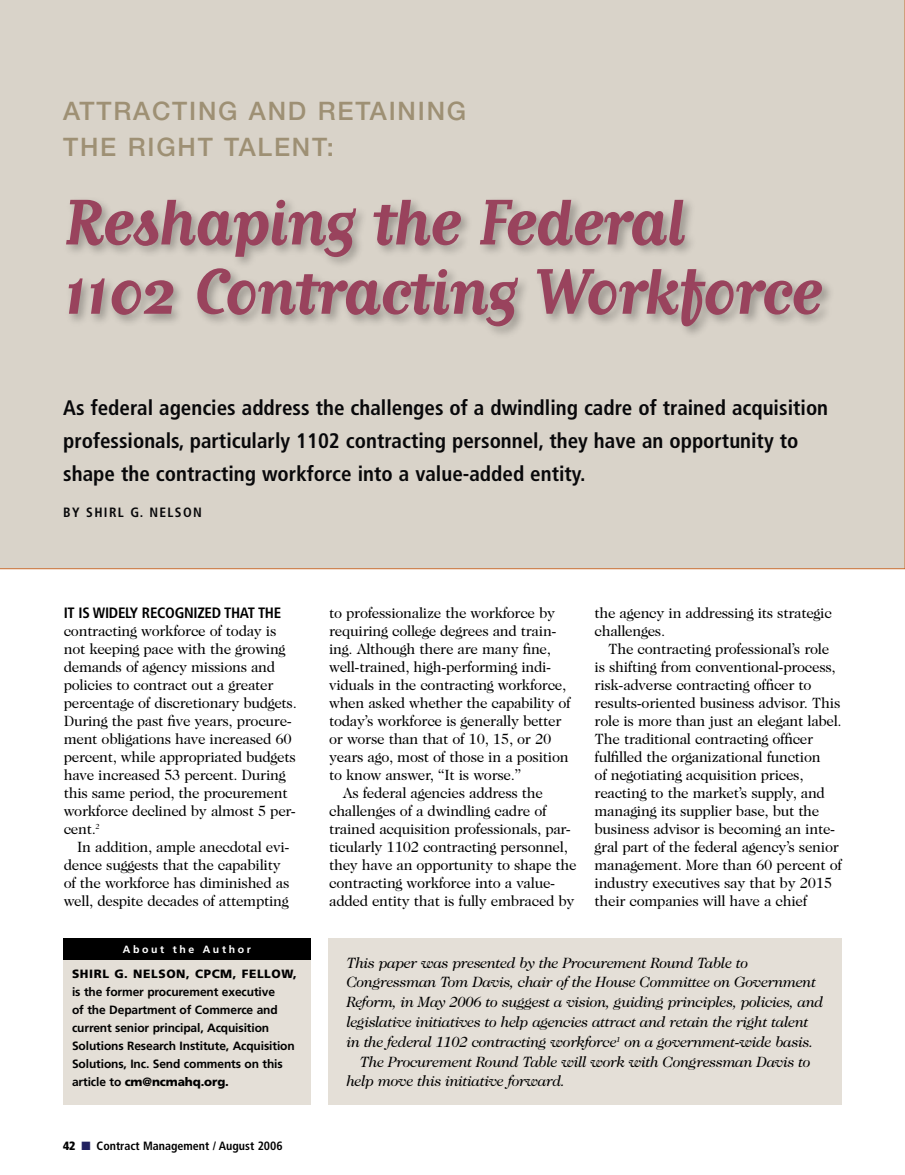
<style>
.page{position:relative;width:905px;height:1175px;background:#fff}
.page>*{position:absolute;margin:0;border:0;box-sizing:border-box;transform-origin:0 0}
.t1{font:700 75.6px/69.3px "Matrix Script";letter-spacing:-.025em;color:#99435d}
.t2{font:500 25.5px/36px "Helvetica Neue";letter-spacing:.07em;color:#9e9074}
.t3{font:700 condensed 21px/33px "Frutiger";color:#08080a}
.t4{font:15px/18px "Caslon Two Twenty Four";letter-spacing:-.02em;color:#000}
.t5{font:italic 15px "Caslon Two Twenty Four";letter-spacing:-.025em;color:#000}
.t6{font:700 condensed 15px "Frutiger";letter-spacing:-.02em;color:#000}
.t7{font:700 condensed 13.5px "Frutiger";letter-spacing:.1em;color:#08080a}
.t8{font:700 12px/18px "Frutiger";letter-spacing:-.01em;color:#000}
.t9{font:700 condensed 12px "Frutiger";color:#000}
.t10{font:900 12px "Frutiger";letter-spacing:.05em;color:#000}
.t11{font:700 10.5px "Frutiger";letter-spacing:.25em;color:#fff}
.s1{font-weight:900}
.s2{color:#21205f}
</style>
<div class="page">
<div style="left:0;top:0;width:904px;height:568px;background:#d9d3c9"></div>
<div style="left:63px;top:940px;width:247px;height:164px;background:#e4dfd7"></div>
<div style="left:63px;top:938px;width:247px;height:21px;background:#000"></div>
<div style="left:329px;top:938px;width:513px;height:166px;background:#e4dfd7"></div>
<div style="left:61px;top:194px;width:775px;height:146px;background:#000;opacity:.3"></div>
<h2 class="t2" style="left:63px;top:93px;width:404px">ATTRACTING AND RETAINING<br>THE RIGHT TALENT:</h2>
<h1 class="t1" style="left:63px;top:186px;width:761px">Reshaping the Federal<br>1102 Contracting Workforce</h1>
<h3 class="t3" style="left:63px;top:391px;width:766px">As federal agencies address the challenges of a dwindling cadre of trained acquisition professionals, particularly 1102 contracting personnel, they have an opportunity to shape the contracting workforce into a value-added entity.</h3>
<p class="t7" style="left:63px;top:504px;width:140px">BYShirl G. Nelson</p>
<p class="t6" style="left:64px;top:604px;width:219px">It is widely recognized that the</p>
<p class="t4" style="left:64px;top:622px;width:235px">contracting workforce of today is not keeping pace with the growing demands of agency missions and policies to contract out a greater percentage of discretionary budgets.<br>During the past five years, procure&shy;ment obligations have increased 60 percent, while appropriated budgets have increased 53 percent. During this same period, the procurement workforce declined by almost 5 per&shy;cent.<sup>2</sup></p>
<p class="t4" style="left:64px;top:838px;width:227px;text-indent:14px">In addition, ample anecdotal evi&shy;dence suggests that the capability of the workforce has diminished as well, despite decades of attempting</p>
<p class="t11" style="left:123px;top:942px;width:130px">About the Author</p>
<p class="t10" style="left:72px;top:967px;width:226px">SHIRL G. NELSON, CPCM, FELLOW,</p>
<p class="t8" style="left:72px;top:983px;width:224px">is the former procurement executive<br>of the Department of Commerce and current senior principal, Acquisition Solutions Research Institute, Acquisition Solutions, Inc. Send comments on this article to <span class="s1">cm@ncmahq.org.</span></p>
<p class="t9" style="left:63px;top:1139px;width:221px"><span class="s1">42</span> <span class="s2">■</span> Contract Management / August 2006</p>
<p class="t4" style="left:329px;top:604px;width:227px">to professionalize the workforce by</p>
<p class="t4" style="left:329px;top:622px;width:229px">requiring college degrees and train-</p>
<p class="t4" style="left:329px;top:640px;width:223px">ing. Although there are many fine,</p>
<p class="t4" style="left:329px;top:658px;width:224px">well-trained, high-performing indi-</p>
<p class="t4" style="left:329px;top:676px;width:239px">viduals in the contracting workforce,</p>
<p class="t4" style="left:329px;top:694px;width:243px">when asked whether the capability of</p>
<p class="t4" style="left:329px;top:712px;width:234px">today’s workforce is generally better</p>
<p class="t4" style="left:329px;top:730px;width:224px">or worse than that of 10, 15, or 20</p>
<p class="t4" style="left:329px;top:748px;width:241px">years ago, most of those in a position</p>
<p class="t4" style="left:329px;top:766px;width:194px">to know answer, “It is worse.”</p>
<p class="t4" style="left:342px;top:784px;width:202px">As federal agencies address the</p>
<p class="t4" style="left:329px;top:802px;width:219px">challenges of a dwindling cadre of</p>
<p class="t4" style="left:329px;top:820px;width:243px">trained acquisition professionals, par-</p>
<p class="t4" style="left:329px;top:838px;width:240px">ticularly 1102 contracting personnel,</p>
<p class="t4" style="left:329px;top:856px;width:249px">they have an opportunity to shape the</p>
<p class="t4" style="left:329px;top:874px;width:227px">contracting workforce into a value-</p>
<p class="t4" style="left:329px;top:892px;width:247px">added entity that is fully embraced by</p>
<p class="t4" style="left:594px;top:604px;width:239px">the agency in addressing its strategic challenges.</p>
<p class="t4" style="left:594px;top:640px;width:249px;text-indent:14px">The contracting professional’s role is shifting from conventional-process, risk-adverse contracting officer to results-oriented business advisor. This role is more than just an elegant label.<br>The traditional contracting officer fulfilled the organizational function<br>of negotiating acquisition prices, reacting to the market’s supply, and managing its supplier base, but the business advisor is becoming an inte&shy;gral part of the federal agency’s senior management. More than 60 percent of industry executives say that by 2015 their companies will have a chief</p>
<p class="t5" style="left:347px;top:954px;width:403px">This paper was presented by the Procurement Round Table to</p>
<p class="t5" style="left:347px;top:973px;width:471px">Congressman Tom Davis, chair of the House Committee on Government</p>
<p class="t5" style="left:347px;top:993px;width:478px">Reform, in May 2006 to suggest a vision, guiding principles, policies, and</p>
<p class="t5" style="left:347px;top:1013px;width:463px">legislative initiatives to help agencies attract and retain the right talent</p>
<p class="t5" style="left:347px;top:1033px;width:468px">in the federal 1102 contracting workforce<sup>1</sup> on a government-wide basis.</p>
<p class="t5" style="left:360px;top:1053px;width:452px">The Procurement Round Table will work with Congressman Davis to</p>
<p class="t5" style="left:347px;top:1072px;width:220px">help move this initiative forward.</p>
</div>
